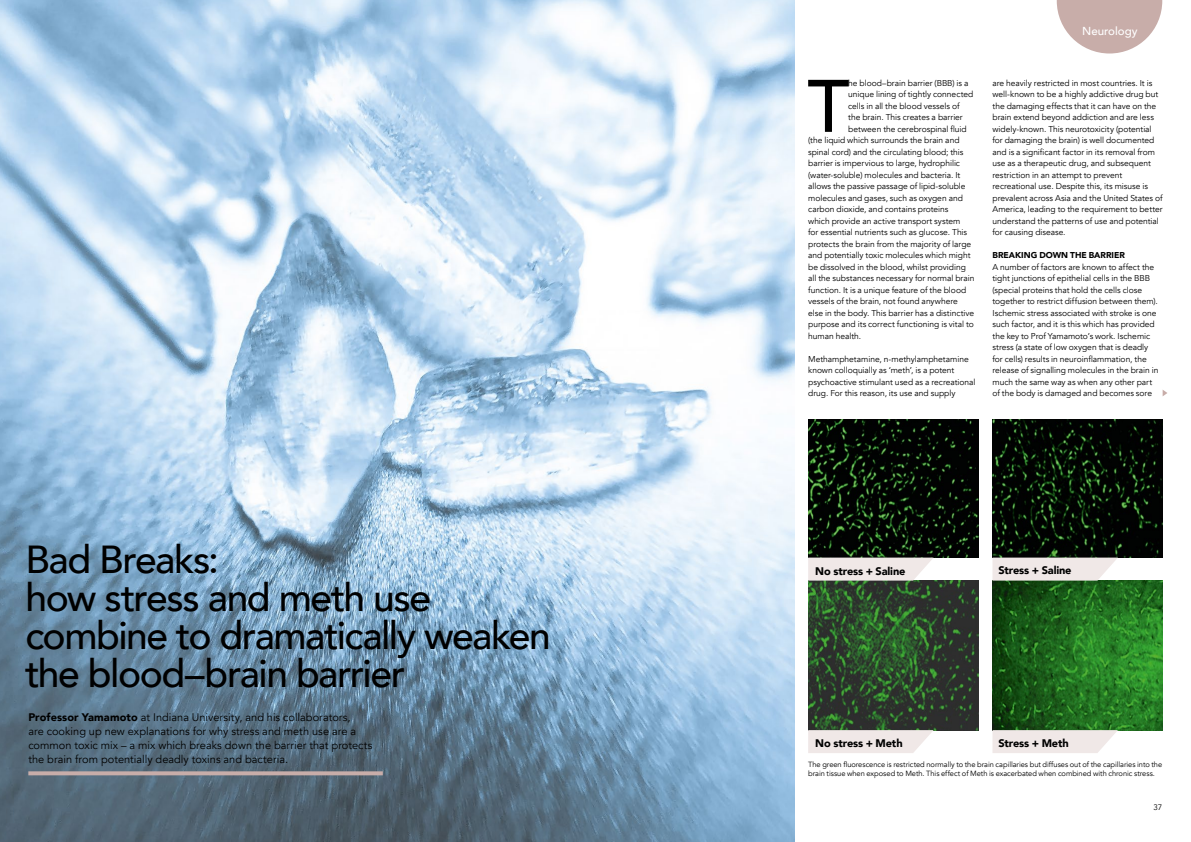
<style>
.page{position:relative;width:1191px;height:842px;background:#fff}
.page>*{position:absolute;margin:0;border:0;box-sizing:border-box;transform-origin:0 0}
.t1{font:500 73.5px "Avenir";color:#000}
.t2{font:500 39px/38px "Avenir";letter-spacing:-.04em;color:#000}
.t3{font:500 11.6px "Avenir";color:#fff}
.t4{font:11px/14px "Avenir";color:#000}
.t5{font:900 11px "Avenir";letter-spacing:-.015em;color:#000}
.t6{font:8.5px/11.5px "Avenir";letter-spacing:-.005em;color:#000}
.t7{font:900 8.5px "Avenir";letter-spacing:-.005em;color:#000}
.t8{font:8px "Avenir";color:#000}
.t9{font:7.5px/8.5px "Avenir";letter-spacing:-.005em;color:#000}
.s1{font-weight:900}
</style>
<div class="page">
<img style="left:0;top:0;width:794px;height:842px">
<svg style="left:1162px;top:390px;width:5px;height:6px"></svg>
<svg style="left:28px;top:771px;width:355px;height:4px"></svg>
<svg style="left:1056px;top:0;width:106px;height:54px"></svg>
<img style="left:808px;top:420px;width:170px;height:138px">
<img style="left:808px;top:581px;width:170px;height:149px">
<img style="left:992px;top:420px;width:170px;height:138px">
<img style="left:992px;top:581px;width:170px;height:149px">
<svg style="left:808px;top:558px;width:125px;height:23px;background:#ece6e4"></svg>
<svg style="left:808px;top:730px;width:125px;height:23px;background:#f0e8e7"></svg>
<svg style="left:992px;top:558px;width:126px;height:23px;background:#ece6e4"></svg>
<svg style="left:992px;top:730px;width:126px;height:23px;background:#f0e9e7"></svg>
<h2 class="t2" style="left:26px;top:539px;width:527px">Bad Breaks:<br>how stress and meth use combine to dramatically weaken the blood–brain barrier</h2>
<p class="t4" style="left:28px;top:710px;width:346px"><span class="s1">Professor Yamamoto</span> at Indiana University, and his collaborators,<br>are cooking up new explanations for why stress and meth use are a common toxic mix – a mix which breaks down the barrier that protects the brain from potentially deadly toxins and bacteria.</p>
<h1 class="t1" style="left:807px;top:43px;width:44px">T</h1>
<p class="t6" style="left:848px;top:77px;width:122px">he blood–brain barrier (BBB) is a</p>
<p class="t6" style="left:848px;top:89px;width:127px">unique lining of tightly connected</p>
<p class="t6" style="left:848px;top:100px;width:113px">cells in all the blood vessels of</p>
<p class="t6" style="left:848px;top:112px;width:116px">the brain. This creates a barrier</p>
<p class="t6" style="left:848px;top:123px;width:120px">between the cerebrospinal fluid</p>
<p class="t6" style="left:808px;top:135px;width:153px">(the liquid which surrounds the brain and</p>
<p class="t6" style="left:808px;top:146px;width:157px">spinal cord) and the circulating blood; this</p>
<p class="t6" style="left:808px;top:158px;width:153px">barrier is impervious to large, hydrophilic</p>
<p class="t6" style="left:808px;top:169px;width:154px">(water-soluble) molecules and bacteria. It</p>
<p class="t6" style="left:808px;top:181px;width:159px">allows the passive passage of lipid-soluble</p>
<p class="t6" style="left:808px;top:192px;width:156px">molecules and gases, such as oxygen and</p>
<p class="t6" style="left:808px;top:204px;width:142px">carbon dioxide, and contains proteins</p>
<p class="t6" style="left:808px;top:215px;width:154px">which provide an active transport system</p>
<p class="t6" style="left:808px;top:227px;width:161px">for essential nutrients such as glucose. This</p>
<p class="t6" style="left:808px;top:238px;width:165px">protects the brain from the majority of large</p>
<p class="t6" style="left:808px;top:250px;width:164px">and potentially toxic molecules which might</p>
<p class="t6" style="left:808px;top:261px;width:159px">be dissolved in the blood, whilst providing</p>
<p class="t6" style="left:808px;top:273px;width:168px">all the substances necessary for normal brain</p>
<p class="t6" style="left:808px;top:284px;width:160px">function. It is a unique feature of the blood</p>
<p class="t6" style="left:808px;top:296px;width:151px">vessels of the brain, not found anywhere</p>
<p class="t6" style="left:808px;top:307px;width:168px">else in the body. This barrier has a distinctive</p>
<p class="t6" style="left:808px;top:319px;width:167px">purpose and its correct functioning is vital to</p>
<p class="t6" style="left:808px;top:330px;width:54px">human health.</p>
<p class="t6" style="left:808px;top:353px;width:169px">Methamphetamine, n-methylamphetamine known colloquially as ‘meth’, is a potent psychoactive stimulant used as a recreational drug. For this reason, its use and supply</p>
<h3 class="t3" style="left:1082px;top:21px;width:57px">Neurology</h3>
<p class="t6" style="left:992px;top:77px;width:172px">are heavily restricted in most countries. It is well-known to be a highly addictive drug but the damaging effects that it can have on the brain extend beyond addiction and are less widely-known. This neurotoxicity (potential for damaging the brain) is well documented and is a significant factor in its removal from use as a therapeutic drug, and subsequent restriction in an attempt to prevent recreational use. Despite this, its misuse is prevalent across Asia and the United States of America, leading to the requirement to better understand the patterns of use and potential for causing disease.</p>
<p class="t7" style="left:992px;top:248px;width:134px">BREAKING DOWN THE BARRIER</p>
<p class="t6" style="left:992px;top:261px;width:167px">A number of factors are known to affect the tight junctions of epithelial cells in the BBB (special proteins that hold the cells close together to restrict diffusion between them).<br>Ischemic stress associated with stroke is one such factor, and it is this which has provided the key to Prof Yamamoto’s work. Ischemic stress (a state of low oxygen that is deadly for cells) results in neuroinflammation, the release of signalling molecules in the brain in much the same way as when any other part of the body is damaged and becomes sore</p>
<p class="t5" style="left:815px;top:561px;width:92px">No stress + Saline</p>
<p class="t5" style="left:998px;top:561px;width:75px">Stress + Saline</p>
<p class="t5" style="left:998px;top:733px;width:72px">Stress + Meth</p>
<p class="t9" style="left:808px;top:761px;width:355px">The green fluorescence is restricted normally to the brain capillaries but diffuses out of the capillaries into the brain tissue when exposed to Meth. This effect of Meth is exacerbated when combined with chronic stress.</p>
<p class="t5" style="left:815px;top:734px;width:89px">No stress + Meth</p>
<p class="t8" style="left:1153px;top:803px;width:10px">37</p>
</div>
